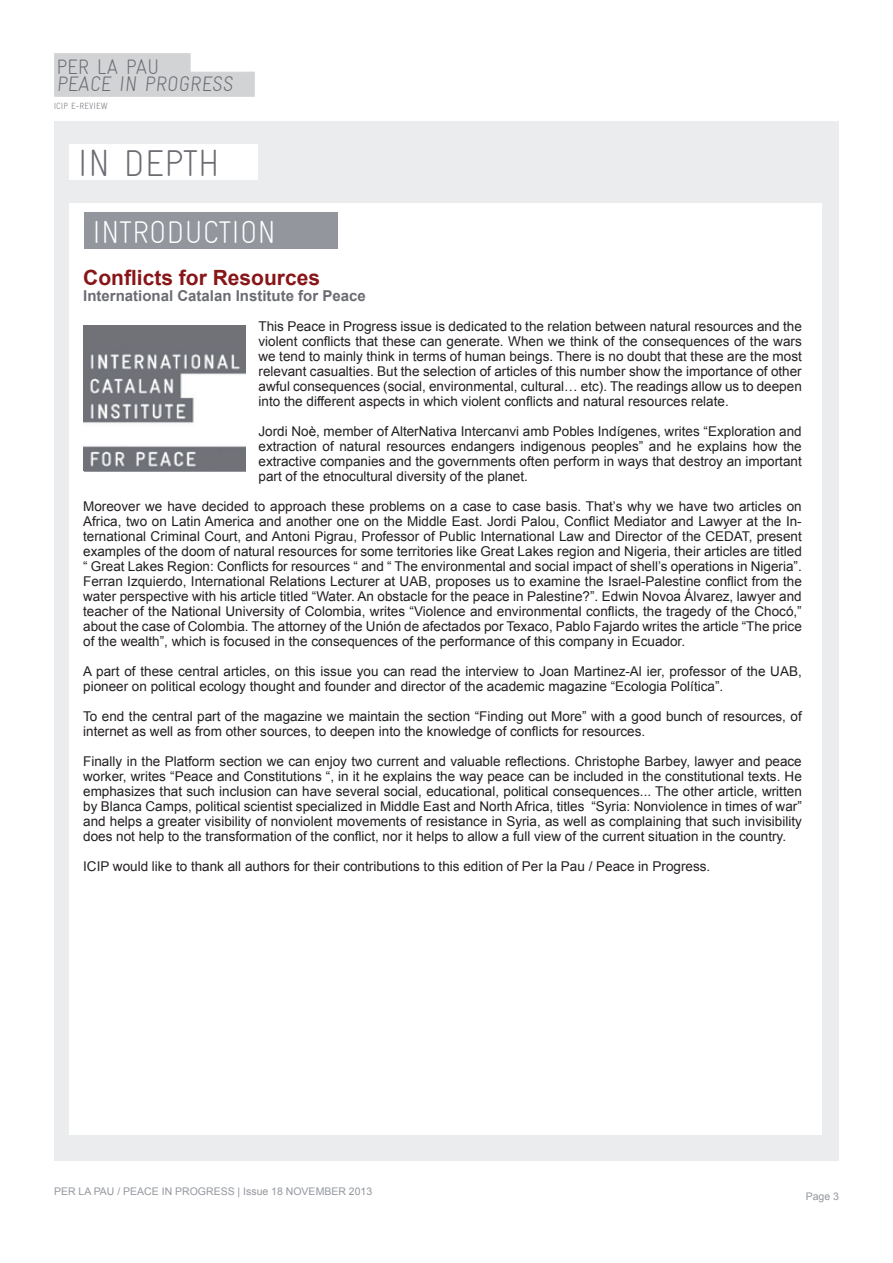
<style>
.page{position:relative;width:893px;height:1263px;background:#fff}
.page>*{position:absolute;margin:0;border:0;box-sizing:border-box;transform-origin:0 0}
.t1{font:300 37.5px "Gravur Condensed";color:#6a6c72}
.t2{font:300 31.5px "Gravur Condensed";color:#fff}
.t3{font:300 21px/17.5px "Gravur Condensed";color:#6a6c72}
.t4{font:700 21px "Arial";color:#881518}
.t5{font:700 15px "Arial";color:#6a6c72}
.t6{font:13.5px/15px "Arial";color:#231f20;text-align:justify}
.t7{font:10.5px "Arial";color:#93979d}
.t8{font:300 9px "Gravur Condensed";color:#6a6c72}
</style>
<div class="page">
<div style="left:54px;top:53px;width:136px;height:22px;background:#d1d3d5"></div>
<div style="left:54px;top:72px;width:201px;height:25px;background:#d1d3d5"></div>
<div style="left:54px;top:122px;width:785px;height:1039px;background:#eaeced"></div>
<div style="left:69px;top:135px;width:752px;height:999px;background:#fff"></div>
<div style="left:63px;top:135px;width:768px;height:67px;background:#eaeced"></div>
<div style="left:84px;top:212px;width:253px;height:37px;background:#93979d"></div>
<div style="left:69px;top:144px;width:188px;height:36px;background:#fff"></div>
<img style="left:84px;top:325px;width:162px;height:146px">
<h3 class="t3" style="left:56px;top:58px;width:180px">PER LA PAU<br>PEACE IN PROGRESS</h3>
<p class="t8" style="left:54px;top:101px;width:55px">ICIP E-REVIEW</p>
<h1 class="t1" style="left:77px;top:142px;width:144px">IN DEPTH</h1>
<h2 class="t2" style="left:92px;top:215px;width:185px">INTRODUCTION</h2>
<h3 class="t4" style="left:83px;top:264px;width:238px">Conflicts for Resources</h3>
<p class="t5" style="left:83px;top:286px;width:284px">International Catalan Institute for Peace</p>
<p class="t6" style="left:258px;top:319px;width:545px">This Peace in Progress issue is dedicated to the relation between natural resources and the violent conflicts that these can generate. When we think of the consequences of the wars we tend to mainly think in terms of human beings. There is no doubt that these are the most relevant casualties. But the selection of articles of this number show the importance of other awful consequences (social, environmental, cultural… etc). The readings allow us to deepen into the different aspects in which violent conflicts and natural resources relate.</p>
<p class="t6" style="left:258px;top:424px;width:545px">Jordi Noè, member of AlterNativa Intercanvi amb Pobles Indígenes, writes “Exploration and extraction of natural resources endangers indigenous peoples” and he explains how the extractive companies and the governments often perform in ways that destroy an important part of the etnocultural diversity of the planet.</p>
<p class="t6" style="left:83px;top:499px;width:720px">Moreover we have decided to approach these problems on a case to case basis. That’s why we have two articles on Africa, two on Latin America and another one on the Middle East. Jordi Palou, Conflict Mediator and Lawyer at the In&shy;ternational Criminal Court, and Antoni Pigrau, Professor of Public International Law and Director of the CEDAT, present examples of the doom of natural resources for some territories like Great Lakes region and Nigeria, their articles are titled “ Great Lakes Region: Conflicts for resources “ and “ The environmental and social impact of shell’s operations in Nigeria”.<br>Ferran Izquierdo, International Relations Lecturer at UAB, proposes us to examine the Israel-Palestine conflict from the water perspective with his article titled “Water. An obstacle for the peace in Palestine?”. Edwin Novoa Álvarez, lawyer and teacher of the National University of Colombia, writes “Violence and environmental conflicts, the tragedy of the Chocó,” about the case of Colombia. The attorney of the Unión de afectados por Texaco, Pablo Fajardo writes the article “The price of the wealth”, which is focused in the consequences of the performance of this company in Ecuador.</p>
<p class="t6" style="left:83px;top:664px;width:720px">A part of these central articles, on this issue you can read the interview to Joan Martinez-Al ier, professor of the UAB, pioneer on political ecology thought and founder and director of the academic magazine “Ecologia Política”.</p>
<p class="t6" style="left:83px;top:709px;width:720px">To end the central part of the magazine we maintain the section “Finding out More” with a good bunch of resources, of internet as well as from other sources, to deepen into the knowledge of conflicts for resources.</p>
<p class="t6" style="left:83px;top:754px;width:720px">Finally in the Platform section we can enjoy two current and valuable reflections. Christophe Barbey, lawyer and peace worker, writes “Peace and Constitutions “, in it he explains the way peace can be included in the constitutional texts. He emphasizes that such inclusion can have several social, educational, political consequences... The other article, written by Blanca Camps, political scientist specialized in Middle East and North Africa, titles “Syria: Nonviolence in times of war” and helps a greater visibility of nonviolent movements of resistance in Syria, as well as complaining that such invisibility does not help to the transformation of the conflict, nor it helps to allow a full view of the current situation in the country.</p>
<p class="t6" style="left:83px;top:859px;width:629px">ICIP would like to thank all authors for their contributions to this edition of Per la Pau / Peace in Progress.</p>
<p class="t7" style="left:54px;top:1184px;width:320px">PER LA PAU / PEACE IN PROGRESS | Issue 18 NOVEMBER 2013</p>
<p class="t7" style="left:806px;top:1189px;width:35px">Page 3</p>
</div>
